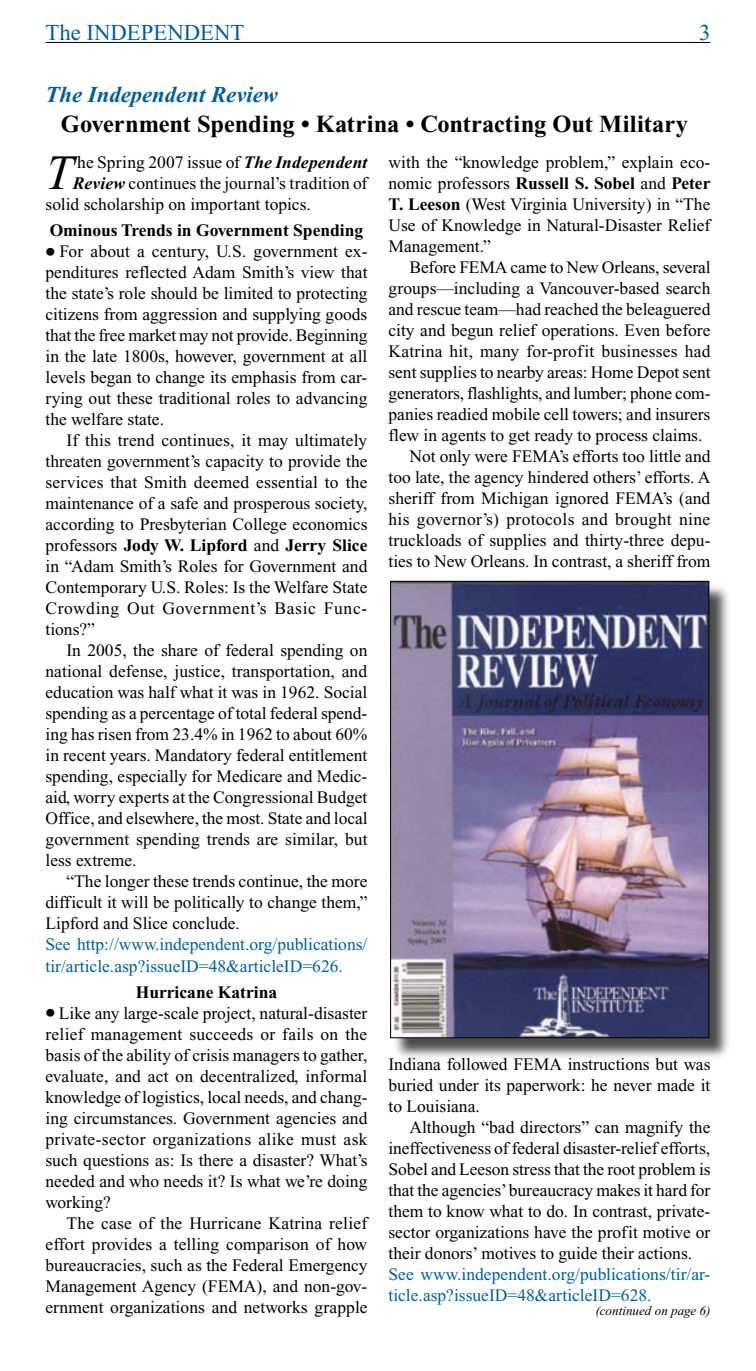
<style>
.page{position:relative;width:756px;height:1371px;background:#fff}
.page>*{position:absolute;margin:0;border:0;box-sizing:border-box;transform-origin:0 0}
.t1{font:italic 49.18px "Times New Roman";color:#000}
.t2{font:700 24.5px "Times New Roman";color:#000}
.t3{font:italic 700 22.75px "Times New Roman";color:#005c96}
.t4{font:22.75px "Times New Roman";color:#005c96}
.t5{font:17.5px/21px "Times New Roman";color:#000;text-align:justify}
.t6{font:17.5px/21px "Times New Roman";color:#005f93}
.t7{font:700 17.5px "Times New Roman";color:#000}
.t8{font:17.5px "Times New Roman";letter-spacing:.02em;color:#000}
.t9{font:italic 13.12px "Times New Roman";color:#000}
.s1{font-weight:700;font-style:italic}
.s2{font-weight:700;font-size:28px}
.s3{font-weight:700}
</style>
<div class="page">
<hr style="left:45px;top:42px;width:666px;height:1px;background:#000">
<div style="left:393px;top:583px;width:345px;height:484px;background:#000;opacity:.7"></div>
<img style="left:392px;top:583px;width:315px;height:453px">
<div style="left:390px;top:581px;width:319px;height:457px;border:1px solid #000"></div>
<h3 class="t4" style="left:45px;top:20px;width:201px">The INDEPENDENT</h3>
<h3 class="t4" style="left:699px;top:20px;width:13px">3</h3>
<h3 class="t3" style="left:45px;top:82px;width:234px">The Independent Review</h3>
<h2 class="t2" style="left:61px;top:110px;width:629px">Government Spending • Katrina • Contracting Out Military</h2>
<h1 class="t1" style="left:45px;top:146px;width:29px">T</h1>
<p class="t5" style="left:77px;top:151px;width:292px">he Spring 2007 issue of <span class="s1">The Independent</span></p>
<p class="t5" style="left:73px;top:172px;width:296px"><span class="s1">Review</span> continues the journal’s tradition of</p>
<p class="t5" style="left:45px;top:193px;width:267px">solid scholarship on important topics.</p>
<p class="t7" style="left:50px;top:220px;width:315px">Ominous Trends in Government Spending</p>
<p class="t5" style="left:45px;top:241px;width:324px"><span class="s2">•</span> For about a century, U.S. government ex&shy;penditures reflected Adam Smith’s view that the state’s role should be limited to protecting citizens from aggression and supplying goods that the free market may not provide. Beginning in the late 1800s, however, government at all levels began to change its emphasis from car&shy;rying out these traditional roles to advancing the welfare state.</p>
<p class="t5" style="left:45px;top:430px;width:324px;text-indent:21px">If this trend continues, it may ultimately threaten government’s capacity to provide the services that Smith deemed essential to the maintenance of a safe and prosperous society, according to Presbyterian College economics professors <span class="s3">Jody W. Lipford</span> and <span class="s3">Jerry Slice </span>in “Adam Smith’s Roles for Government and Contemporary U.S. Roles: Is the Welfare State Crowding Out Government’s Basic Func&shy;tions?”</p>
<p class="t5" style="left:45px;top:640px;width:324px;text-indent:21px">In 2005, the share of federal spending on national defense, justice, transportation, and education was half what it was in 1962. Social spending as a percentage of total federal spend&shy;ing has risen from 23.4% in 1962 to about 60% in recent years. Mandatory federal entitlement spending, especially for Medicare and Medic&shy;aid, worry experts at the Congressional Budget Office, and elsewhere, the most. State and local government spending trends are similar, but less extreme.</p>
<p class="t5" style="left:45px;top:871px;width:323px;text-indent:21px">“The longer these trends continue, the more difficult it will be politically to change them,” Lipford and Slice conclude.</p>
<p class="t6" style="left:45px;top:934px;width:323px">See http://www.independent.org/publications/ tir/article.asp?issueID=48&amp;articleID=626.</p>
<p class="t7" style="left:136px;top:982px;width:143px">Hurricane Katrina</p>
<p class="t5" style="left:45px;top:1002px;width:324px"><span class="s2">•</span> Like any large-scale project, natural-disaster relief management succeeds or fails on the basis of the ability of crisis managers to gather, evaluate, and act on decentralized, informal knowledge of logistics, local needs, and chang&shy;ing circumstances. Government agencies and private-sector organizations alike must ask such questions as: Is there a disaster? What’s needed and who needs it? Is what we’re doing working?</p>
<p class="t5" style="left:45px;top:1212px;width:324px;text-indent:21px">The case of the Hurricane Katrina relief effort provides a telling comparison of how bureaucracies, such as the Federal Emergency Management Agency (FEMA), and non-gov&shy;ernment organizations and networks grapple</p>
<p class="t5" style="left:388px;top:151px;width:324px">with the “knowledge problem,” explain eco&shy;nomic professors <span class="s3">Russell S. Sobel</span> and <span class="s3">Peter T. Leeson</span> (West Virginia University) in “The Use of Knowledge in Natural-Disaster Relief Management.”</p>
<p class="t5" style="left:409px;top:256px;width:303px">Before FEMA came to New Orleans, several</p>
<p class="t5" style="left:388px;top:277px;width:323px">groups—including a Vancouver-based search</p>
<p class="t5" style="left:388px;top:298px;width:323px">and rescue team—had reached the beleaguered</p>
<p class="t5" style="left:388px;top:319px;width:324px">city and begun relief operations. Even before</p>
<p class="t5" style="left:388px;top:340px;width:323px">Katrina hit, many for-profit businesses had</p>
<p class="t5" style="left:388px;top:361px;width:324px">sent supplies to nearby areas: Home Depot sent</p>
<p class="t5" style="left:388px;top:382px;width:324px">generators, flashlights, and lumber; phone com-</p>
<p class="t5" style="left:388px;top:403px;width:323px">panies readied mobile cell towers; and insurers</p>
<p class="t5" style="left:388px;top:424px;width:316px">flew in agents to get ready to process claims.</p>
<p class="t5" style="left:409px;top:445px;width:303px">Not only were FEMA’s efforts too little and</p>
<p class="t5" style="left:388px;top:466px;width:324px">too late, the agency hindered others’ efforts. A</p>
<p class="t5" style="left:388px;top:487px;width:323px">sheriff from Michigan ignored FEMA’s (and</p>
<p class="t8" style="left:388px;top:509px;width:323px">his governor’s) protocols and brought nine</p>
<p class="t5" style="left:388px;top:529px;width:324px">truckloads of supplies and thirty-three depu-</p>
<p class="t5" style="left:388px;top:550px;width:323px">ties to New Orleans. In contrast, a sheriff from</p>
<p class="t5" style="left:388px;top:1053px;width:324px">Indiana followed FEMA instructions but was buried under its paperwork: he never made it to Louisiana.</p>
<p class="t5" style="left:388px;top:1116px;width:324px;text-indent:21px">Although “bad directors” can magnify the ineffectiveness of federal disaster-relief efforts, Sobel and Leeson stress that the root problem is that the agencies’ bureaucracy makes it hard for them to know what to do. In contrast, private&shy;sector organizations have the profit motive or their donors’ motives to guide their actions.</p>
<p class="t6" style="left:388px;top:1263px;width:324px">See www.independent.org/publications/tir/ar&shy;ticle.asp?issueID=48&amp;articleID=628.</p>
<p class="t9" style="left:595px;top:1303px;width:117px">(continued on page 6)</p>
</div>
